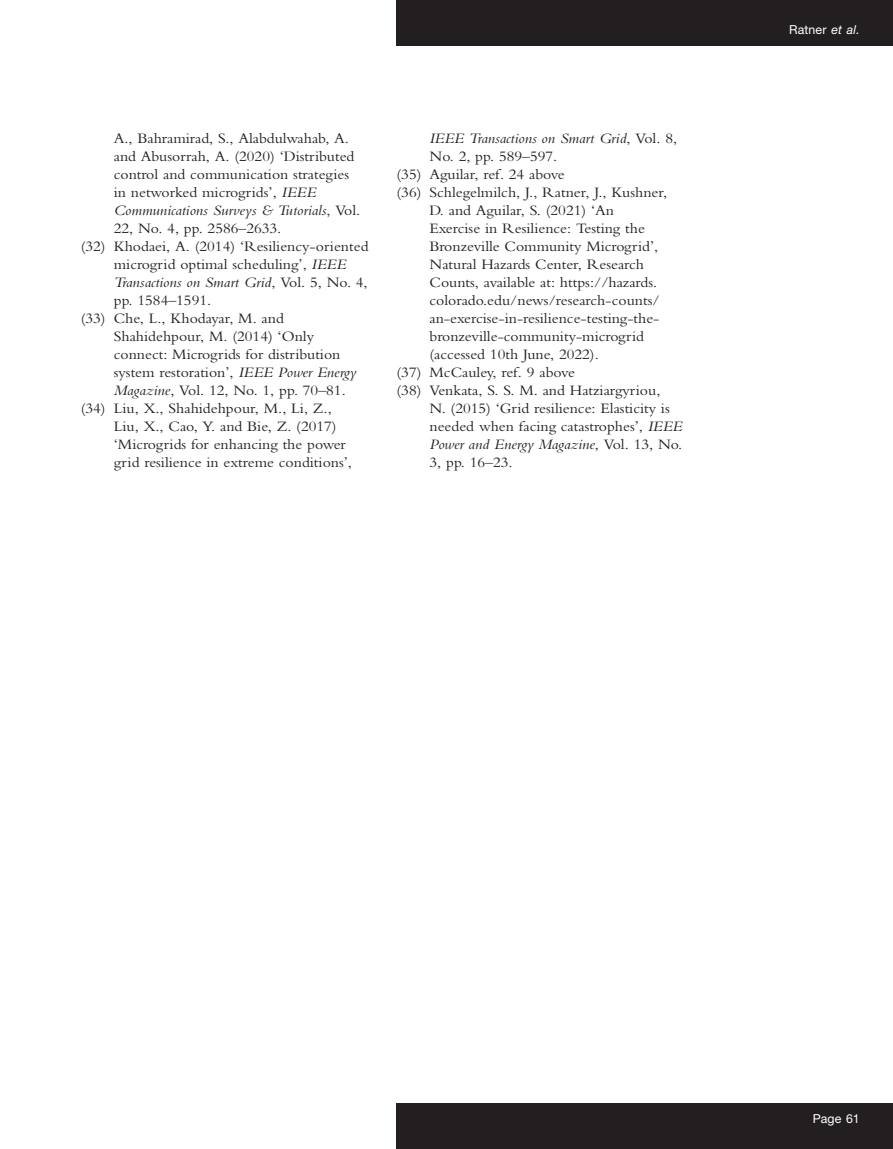
<style>
.page{position:relative;width:893px;height:1149px;background:#fff}
.page>*{position:absolute;margin:0;border:0;box-sizing:border-box;transform-origin:0 0}
.notes_refs{font:15px/18px "Bembo MT Pro";color:#231f20;scale:1.05 1}
.notes_refs-2{font:italic 15px/18px "Bembo MT Pro";color:#231f20;scale:1.05 1}
.t1{font:12.3px "Helvetica Neue LT Pro";letter-spacing:.01em;color:#fff}
.s1{font-style:italic}
.s2{font-style:normal}
</style>
<div class="page">
<div style="left:397px;top:0;width:496px;height:46px;background:#231f20"></div>
<div style="left:397px;top:1103px;width:496px;height:45px;background:#231f20"></div>
<p class="notes_refs" style="left:114px;top:129px;width:236px">A., Bahramirad, S., Alabdulwahab, A. and Abusorrah, A. (2020) ‘Distributed control and communication strategies in networked microgrids’, <span class="s1">IEEE Communications Surveys &amp; Tutorials</span>, Vol.<br>22, No. 4, pp. 2586–2633.</p>
<p class="notes_refs" style="left:114px;top:237px;width:244px;text-indent:-33px">(32) Khodaei, A. (2014) ‘Resiliency-oriented microgrid optimal scheduling’, <span class="s1">IEEE Transactions on Smart Grid</span>, Vol. 5, No. 4, pp. 1584–1591.</p>
<p class="notes_refs" style="left:114px;top:309px;width:233px;text-indent:-33px">(33) Che, L., Khodayar, M. and Shahidehpour, M. (2014) ‘Only connect: Microgrids for distribution system restoration’, <span class="s1">IEEE Power Energy Magazine</span>, Vol. 12, No. 1, pp. 70–81.</p>
<p class="notes_refs" style="left:114px;top:399px;width:228px;text-indent:-33px">(34) Liu, X., Shahidehpour, M., Li, Z., Liu, X., Cao, Y. and Bie, Z. (2017) ‘Microgrids for enhancing the power grid resilience in extreme conditions’,</p>
<p class="notes_refs-2" style="left:429px;top:129px;width:237px">IEEE Transactions on Smart Grid<span class="s2">, Vol. 8,<br>No. 2, pp. 589–597.</span></p>
<p class="notes_refs" style="left:396px;top:165px;width:162px">(35) Aguilar, ref. 24 above</p>
<p class="notes_refs" style="left:429px;top:183px;width:228px;text-indent:-33px">(36) Schlegelmilch, J., Ratner, J., Kushner, D. and Aguilar, S. (2021) ‘An Exercise in Resilience: Testing the Bronzeville Community Microgrid’, Natural Hazards Center, Research Counts, available at: https://hazards. colorado.edu/news/research-counts/ an-exercise-in-resilience-testing-the&shy;bronzeville-community-microgrid (accessed 10th June, 2022).</p>
<p class="notes_refs" style="left:396px;top:363px;width:171px">(37) McCauley, ref. 9 above</p>
<p class="notes_refs" style="left:429px;top:381px;width:242px;text-indent:-33px">(38) Venkata, S. S. M. and Hatziargyriou,<br>N. (2015) ‘Grid resilience: Elasticity is needed when facing catastrophes’, <span class="s1">IEEE Power and Energy Magazine</span>, Vol. 13, No.<br>3, pp. 16–23.</p>
<p class="t1" style="left:789px;top:22px;width:72px">Ratner <span class="s1">et al.</span></p>
<p class="t1" style="left:813px;top:1110px;width:49px">Page 61</p>
</div>
